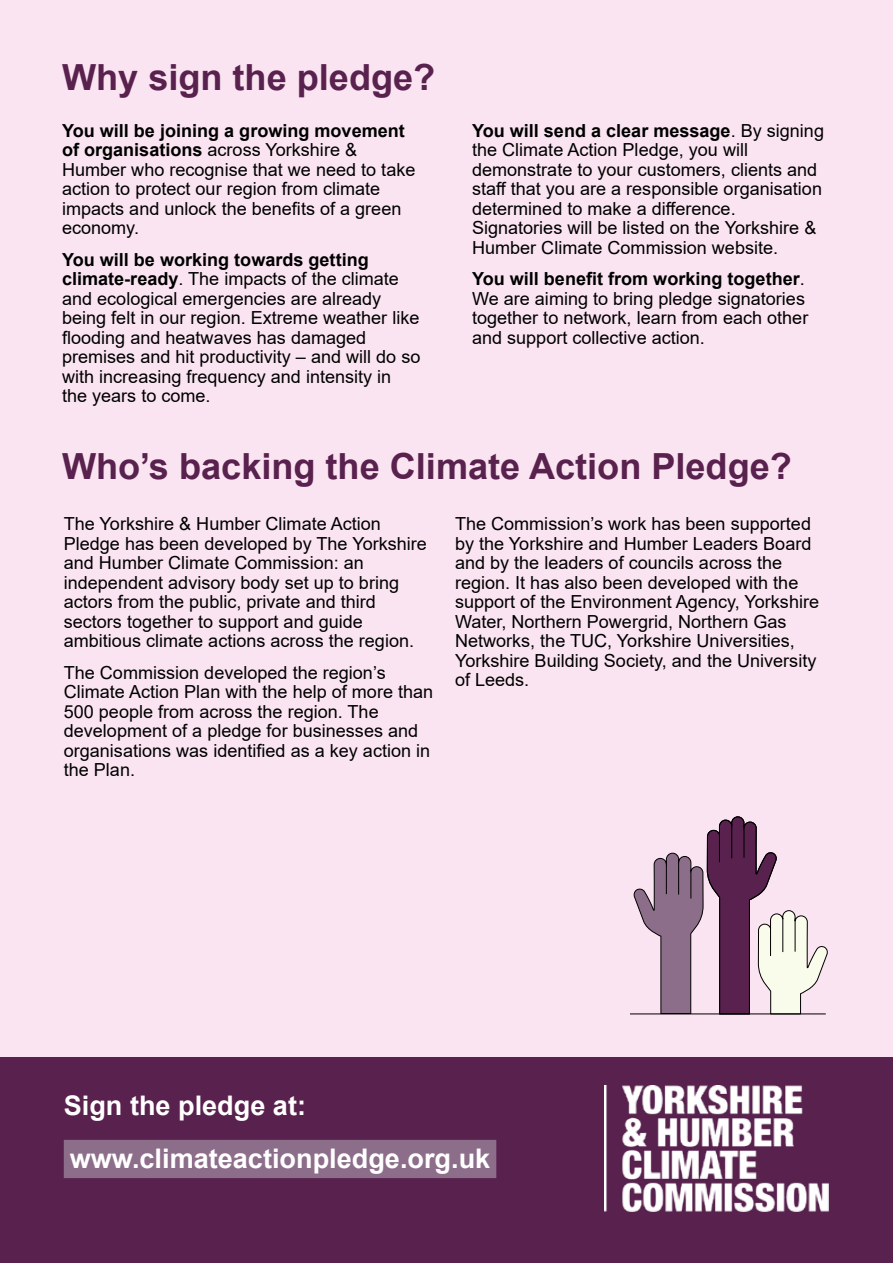
<style>
.page{position:relative;width:893px;height:1263px;background:#fff}
.page>*{position:absolute;margin:0;border:0;box-sizing:border-box;transform-origin:0 0}
.t1{font:700 36px "Arial";color:#59214e}
.t2{font:700 27px/53.4px "Arial";color:#fff}
.t3{font:18px/19.5px "Arial";color:#000}
.s1{font-weight:700}
</style>
<div class="page">
<div style="left:0;top:0;width:893px;height:1095px;background:#fae4f1"></div>
<div style="left:0;top:1057px;width:893px;height:206px;background:#59214e"></div>
<img style="left:605px;top:1085px;width:223px;height:126px">
<div style="left:64px;top:1140px;width:432px;height:38px;background:#8d6e8a"></div>
<svg style="left:634px;top:816px;width:194px;height:198px"></svg>
<hr style="left:731px;top:824px;width:1px;height:34px;background:#000">
<hr style="left:744px;top:825px;width:1px;height:33px;background:#000">
<hr style="left:630px;top:1014px;width:196px;height:1px;background:#000">
<h1 class="t1" style="left:62px;top:63px;width:375px">Why sign the pledge?</h1>
<p class="t3" style="left:62px;top:122px;width:355px"><span class="s1">You will be joining a growing movement of organisations</span> across Yorkshire &amp; Humber who recognise that we need to take action to protect our region from climate impacts and unlock the benefits of a green economy.</p>
<p class="t3" style="left:62px;top:251px;width:360px"><span class="s1">You will be working towards getting climate-ready</span>. The impacts of the climate and ecological emergencies are already being felt in our region. Extreme weather like flooding and heatwaves has damaged premises and hit productivity – and will do so with increasing frequency and intensity in the years to come.</p>
<p class="t3" style="left:472px;top:122px;width:353px"><span class="s1">You will send a clear message</span>. By signing the Climate Action Pledge, you will demonstrate to your customers, clients and staff that you are a responsible organisation determined to make a difference.<br>Signatories will be listed on the Yorkshire &amp; Humber Climate Commission website.</p>
<p class="t3" style="left:472px;top:271px;width:338px"><span class="s1">You will benefit from working together</span>.<br>We are aiming to bring pledge signatories together to network, learn from each other and support collective action.</p>
<h1 class="t1" style="left:62px;top:453px;width:731px">Who’s backing the Climate Action Pledge?</h1>
<p class="t3" style="left:64px;top:516px;width:365px">The Yorkshire &amp; Humber Climate Action Pledge has been developed by The Yorkshire and Humber Climate Commission: an independent advisory body set up to bring actors from the public, private and third sectors together to support and guide ambitious climate actions across the region.</p>
<p class="t3" style="left:64px;top:664px;width:371px">The Commission developed the region’s Climate Action Plan with the help of more than 500 people from across the region. The development of a pledge for businesses and organisations was identified as a key action in the Plan.</p>
<p class="t3" style="left:455px;top:516px;width:366px">The Commission’s work has been supported by the Yorkshire and Humber Leaders Board and by the leaders of councils across the region. It has also been developed with the support of the Environment Agency, Yorkshire Water, Northern Powergrid, Northern Gas Networks, the TUC, Yorkshire Universities, Yorkshire Building Society, and the University of Leeds.</p>
<h2 class="t2" style="left:64px;top:1081px;width:428px">Sign the pledge at: www.climateactionpledge.org.uk</h2>
</div>
